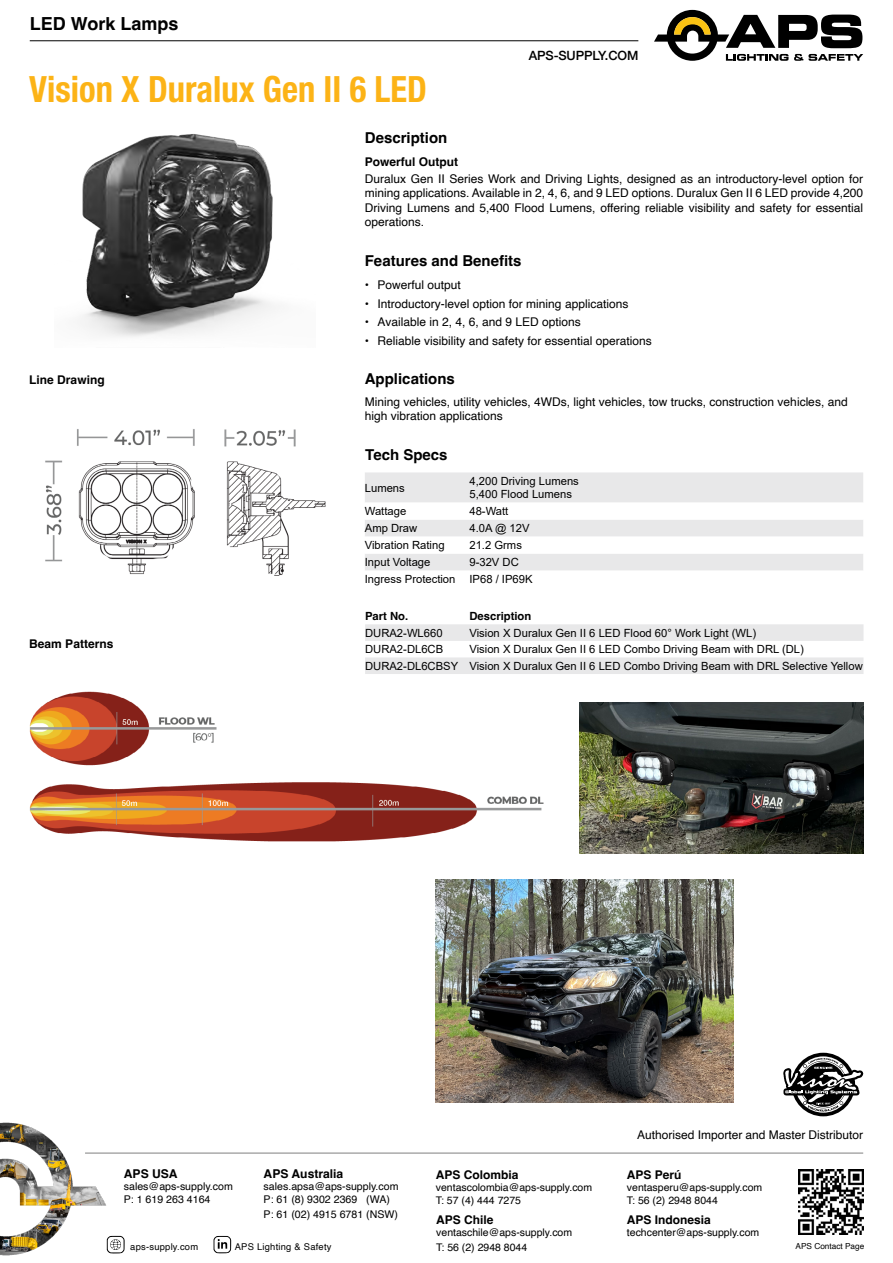
<style>
.page{position:relative;width:893px;height:1263px;background:#fff}
.page>*{position:absolute;margin:0;border:0;box-sizing:border-box;transform-origin:0 0}
.t1{font:700 condensed 36.15px "Helvetica Neue";color:#fcb316;scale:.95 1}
.t2{font:700 18px "Helvetica";color:#000}
.t3{font:700 15px "Helvetica";color:#000}
.t4{font:500 12.75px "Helvetica Neue";letter-spacing:-.01em;color:#000}
.t5{font:700 12.15px "Helvetica";color:#000}
.t6{font:12px/14.4px "Helvetica";color:#000}
.t7{font:700 12px "Helvetica";color:#000}
.t8{font:11.25px/13.5px "Arial";color:#000}
.t9{font:700 11.25px "Helvetica";color:#000}
.t10{font:10.65px/12.8px "Helvetica";color:#000}
.t11{font:10.5px/12.6px "Helvetica";color:#000}
.t12{font:9.3px "Helvetica";letter-spacing:.025em;color:#000}
.t13{font:8.25px "Helvetica";color:#000}
</style>
<div class="page">
<hr style="left:30px;top:40px;width:608px;height:1px;background:#000">
<svg style="left:654px;top:10px;width:209px;height:51px"></svg>
<img style="left:798px;top:1169px;width:65px;height:65px">
<img style="left:0;top:1122px;width:108px;height:134px">
<hr style="left:85px;top:1153px;width:778px;height:1px;background:#7f8080">
<svg style="left:214px;top:1236px;width:17px;height:17px"></svg>
<svg style="left:107px;top:1236px;width:18px;height:17px"></svg>
<div style="left:791px;top:1053px;width:64px;height:63px;background:#000;border-radius:50%"></div>
<svg style="left:783px;top:1056px;width:80px;height:57px"></svg>
<div style="left:365px;top:472px;width:498px;height:30px;background:#e8e8e9"></div>
<svg style="left:365px;top:520px;width:498px;height:50px"></svg>
<svg style="left:365px;top:624px;width:498px;height:50px"></svg>
<img style="left:80px;top:134px;width:196px;height:203px">
<img style="left:580px;top:702px;width:283px;height:152px">
<img style="left:29px;top:691px;width:515px;height:151px">
<img style="left:45px;top:429px;width:281px;height:147px">
<img style="left:436px;top:879px;width:297px;height:223px">
<h2 class="t2" style="left:30px;top:9px;width:150px">LED Work Lamps</h2>
<h1 class="t1" style="left:29px;top:59px;width:420px">Vision X Duralux Gen II 6 LED</h1>
<p class="t3" style="left:365px;top:126px;width:84px">Description</p>
<p class="t4" style="left:529px;top:46px;width:111px">APS-SUPPLY.COM</p>
<p class="t7" style="left:365px;top:152px;width:95px">Powerful Output</p>
<p class="t6" style="left:365px;top:172px;width:500px;text-align:justify">Duralux Gen II Series Work and Driving Lights, designed as an introductory-level option for mining applications. Available in 2, 4, 6, and 9 LED options. Duralux Gen II 6 LED provide 4,200<br>Driving Lumens and 5,400 Flood Lumens, offering reliable visibility and safety for essential operations.</p>
<p class="t3" style="left:365px;top:249px;width:158px">Features and Benefits</p>
<p class="t7" style="left:29px;top:370px;width:77px">Line Drawing</p>
<p class="t7" style="left:29px;top:634px;width:86px">Beam Patterns</p>
<p class="t6" style="left:365px;top:278px;width:98px">• Powerful output</p>
<p class="t6" style="left:365px;top:297px;width:265px">• Introductory-level option for mining applications</p>
<p class="t6" style="left:365px;top:315px;width:217px">• Available in 2, 4, 6, and 9 LED options</p>
<p class="t6" style="left:365px;top:334px;width:288px">• Reliable visibility and safety for essential operations</p>
<p class="t3" style="left:365px;top:366px;width:92px">Applications</p>
<p class="t6" style="left:365px;top:395px;width:484px">Mining vehicles, utility vehicles, 4WDs, light vehicles, tow trucks, construction vehicles, and high vibration applications</p>
<p class="t3" style="left:365px;top:443px;width:84px">Tech Specs</p>
<p class="t8" style="left:365px;top:481px;width:42px">Lumens</p>
<p class="t8" style="left:469px;top:474px;width:111px">4,200 Driving Lumens<br>5,400 Flood Lumens</p>
<p class="t8" style="left:365px;top:504px;width:43px">Wattage</p>
<p class="t8" style="left:469px;top:504px;width:40px">48-Watt</p>
<p class="t8" style="left:365px;top:521px;width:54px">Amp Draw</p>
<p class="t8" style="left:469px;top:521px;width:62px">4.0A @ 12V</p>
<p class="t8" style="left:365px;top:538px;width:81px">Vibration Rating</p>
<p class="t8" style="left:469px;top:538px;width:54px">21.2 Grms</p>
<p class="t8" style="left:365px;top:555px;width:67px">Input Voltage</p>
<p class="t8" style="left:365px;top:554px;width:169px;line-height:17px;text-indent:105px">9-32V DC<br>Ingress Protection IP68 / IP69K</p>
<p class="t9" style="left:365px;top:607px;width:45px">Part No.</p>
<p class="t9" style="left:469px;top:607px;width:63px">Description</p>
<p class="t8" style="left:365px;top:626px;width:79px">DURA2-WL660</p>
<p class="t8" style="left:469px;top:626px;width:288px">Vision X Duralux Gen II 6 LED Flood 60° Work Light (WL)</p>
<p class="t8" style="left:365px;top:642px;width:80px">DURA2-DL6CB</p>
<p class="t8" style="left:365px;top:641px;width:499px;line-height:16.5px;text-indent:104px">Vision X Duralux Gen II 6 LED Combo Driving Beam with DRL (DL)<br>DURA2-DL6CBSY Vision X Duralux Gen II 6 LED Combo Driving Beam with DRL Selective Yellow</p>
<p class="t6" style="left:637px;top:1128px;width:227px">Authorised Importer and Master Distributor</p>
<p class="t5" style="left:264px;top:1163px;width:81px">APS Australia</p>
<p class="t10" style="left:264px;top:1180px;width:136px">sales.apsa@aps-supply.com<br>P: 61 (8) 9302 2369 (WA)</p>
<p class="t10" style="left:264px;top:1208px;width:136px">P: 61 (02) 4915 6781 (NSW)</p>
<p class="t5" style="left:124px;top:1163px;width:55px">APS USA</p>
<p class="t10" style="left:124px;top:1180px;width:111px">sales@aps-supply.com<br>P: 1 619 263 4164</p>
<p class="t7" style="left:627px;top:1164px;width:56px">APS Perú</p>
<p class="t11" style="left:627px;top:1181px;width:137px">ventasperu@aps-supply.com<br>T: 56 (2) 2948 8044</p>
<p class="t7" style="left:636px;top:1165px;width:56px">APS Perú</p>
<p class="t11" style="left:636px;top:1181px;width:137px">ventasperu@ap -supply.com<br>T: 56 (2) 294 8044</p>
<p class="t7" style="left:436px;top:1165px;width:84px">APS Colombia</p>
<p class="t11" style="left:436px;top:1182px;width:158px">ventascolombia@aps-supply.com<br>T: 57 (4) 444 7275</p>
<p class="t7" style="left:436px;top:1209px;width:59px">APS Chile</p>
<p class="t11" style="left:436px;top:1225px;width:137px;line-height:14.4px">ventaschile@aps-supply.com<br>T: 56 (2) 2948 8044</p>
<p class="t7" style="left:443px;top:1165px;width:84px">APS Colombia</p>
<p class="t11" style="left:443px;top:1182px;width:158px">ventascolombia@aps-su ply.com<br>T: 57 (4)</p>
<p class="t11" style="left:496px;top:1194px;width:34px">4 7275</p>
<p class="t7" style="left:627px;top:1209px;width:86px">APS Indonesia</p>
<p class="t11" style="left:627px;top:1226px;width:134px">techcenter@aps-supply.com</p>
<p class="t12" style="left:130px;top:1239px;width:69px">aps-supply.com</p>
<p class="t12" style="left:235px;top:1239px;width:98px">APS Lighting &amp; Safety</p>
<p class="t13" style="left:796px;top:1240px;width:70px">APS Contact Page</p>
</div>
